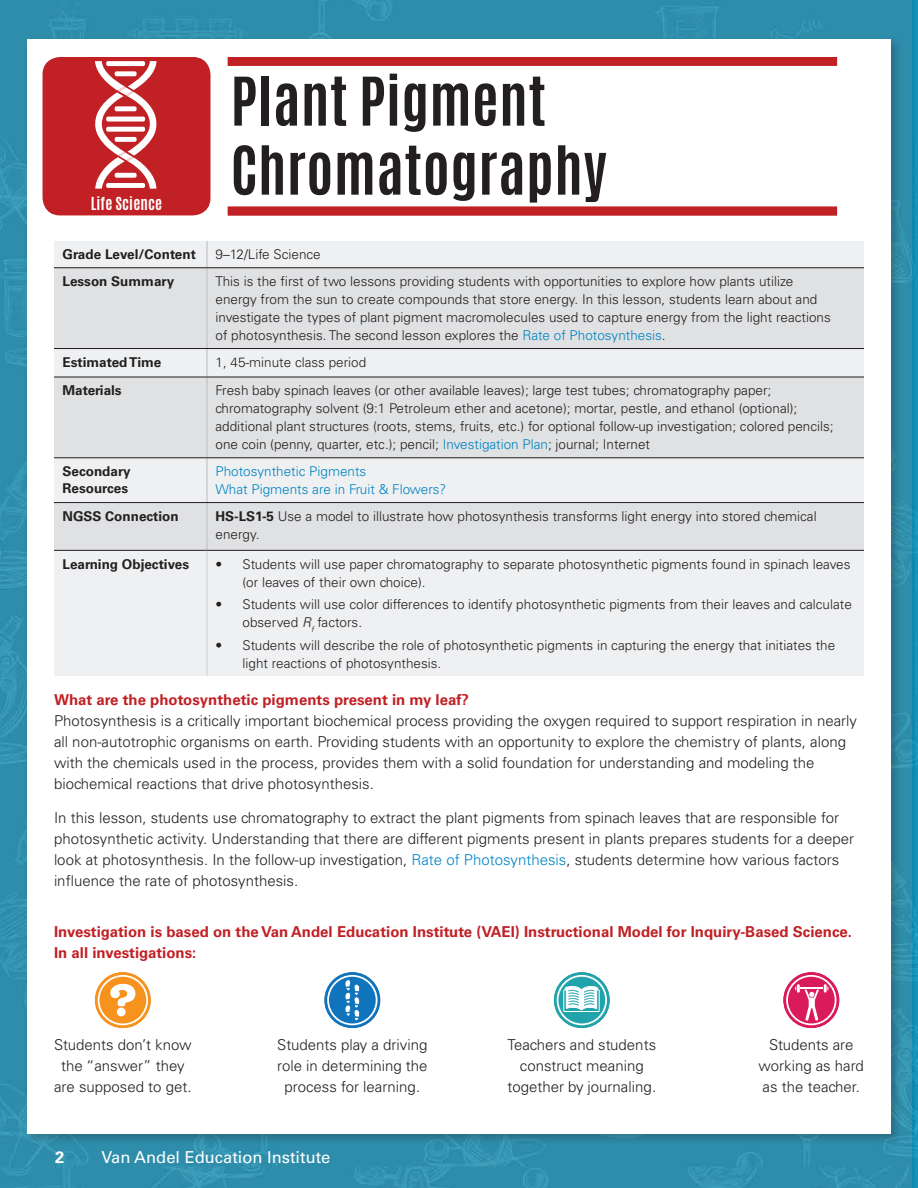
<style>
.page{position:relative;width:918px;height:1188px;background:#fff}
.page>*{position:absolute;margin:0;border:0;box-sizing:border-box;transform-origin:0 0}
.FM_Title{font:700 57px/69px "Antonio";letter-spacing:.01em;color:#231f20}
.t1{font:16.5px "Univers LT Std";color:#fff}
.t2{font:700 16.5px "Univers LT Std";color:#fff}
.Body_text___above{font:300 15px/21px "Univers LT Std";color:#231f20;text-align:center}
.Head_A{font:700 15px/21px "Univers LT Std";color:#c12025}
.t3{font:700 15px "Antonio";letter-spacing:.01em;color:#fff}
.Main_Table_Text{font:300 13.5px/18px "Univers LT Std";color:#231f20}
.Main_Table_Head{font:700 13.5px/16.5px "Univers LT Std";color:#231f20}
.Main_Table_Text-2{font:300 13.5px "Univers LT Std";color:#0083c3}
.s1{color:#0083c3}
.s2{font-weight:700}
.s3{font-style:italic}
</style>
<div class="page">
<img style="left:0;top:0;width:912px;height:1188px">
<div style="left:23px;top:35px;width:881px;height:1111px;background:#231f20;opacity:.3"></div>
<div style="left:27px;top:39px;width:864px;height:1095px;background:#fff"></div>
<div style="left:912px;top:0;width:6px;height:1188px;background:#1087b1"></div>
<hr style="left:915px;top:0;width:3px;height:1188px;background:#1692b7">
<div style="left:44px;top:58px;width:165px;height:156px;background:#c12025;border-radius:16px"></div>
<div style="left:43px;top:57px;width:167px;height:158px;border:3px solid #c12025;border-radius:16px"></div>
<svg style="left:95px;top:61px;width:62px;height:128px"></svg>
<svg style="left:324px;top:972px;width:56px;height:56px"></svg>
<svg style="left:327px;top:975px;width:51px;height:50px"></svg>
<svg style="left:554px;top:972px;width:56px;height:56px"></svg>
<svg style="left:557px;top:975px;width:50px;height:50px"></svg>
<svg style="left:783px;top:972px;width:56px;height:56px"></svg>
<svg style="left:786px;top:975px;width:50px;height:50px"></svg>
<svg style="left:95px;top:972px;width:56px;height:56px"></svg>
<svg style="left:98px;top:975px;width:50px;height:50px"></svg>
<div style="left:54px;top:241px;width:810px;height:435px;background:#eef0f1"></div>
<svg style="left:54px;top:268px;width:810px;height:282px;background:#e1e3e4"></svg>
<svg style="left:207px;top:241px;width:1px;height:26px"></svg>
<hr style="left:207px;top:268px;width:1px;height:80px;background:#b8bec2">
<svg style="left:207px;top:349px;width:1px;height:28px"></svg>
<hr style="left:207px;top:377px;width:1px;height:80px;background:#b8bec2">
<hr style="left:207px;top:458px;width:1px;height:44px;background:#b8bec2">
<hr style="left:207px;top:503px;width:1px;height:47px;background:#b8bec2">
<hr style="left:54px;top:267px;width:153px;height:1px;background:#231f20">
<hr style="left:207px;top:267px;width:657px;height:1px;background:#231f20">
<hr style="left:54px;top:348px;width:153px;height:1px;background:#231f20">
<hr style="left:207px;top:348px;width:657px;height:1px;background:#231f20">
<hr style="left:54px;top:377px;width:153px;height:1px;background:#231f20">
<hr style="left:207px;top:377px;width:657px;height:1px;background:#231f20">
<hr style="left:54px;top:457px;width:153px;height:1px;background:#231f20">
<hr style="left:207px;top:457px;width:657px;height:1px;background:#231f20">
<hr style="left:54px;top:502px;width:153px;height:1px;background:#231f20">
<hr style="left:207px;top:502px;width:657px;height:1px;background:#231f20">
<hr style="left:54px;top:550px;width:153px;height:1px;background:#231f20">
<hr style="left:207px;top:550px;width:657px;height:1px;background:#231f20">
<hr style="left:207px;top:551px;width:1px;height:125px;background:#d1d2d4">
<div style="left:228px;top:57px;width:609px;height:9px;background:#c12025"></div>
<div style="left:228px;top:207px;width:609px;height:8px;background:#c12025"></div>
<p class="t3" style="left:91px;top:192px;width:73px">Life Science</p>
<p class="FM_Title" style="left:231px;top:68px;width:378px">Plant Pigment<br>Chromatography</p>
<p class="Main_Table_Head" style="left:63px;top:246px;width:135px">Grade Level/Content</p>
<p class="Main_Table_Text" style="left:215px;top:245px;width:107px">9–12/Life Science</p>
<p class="Main_Table_Head" style="left:63px;top:273px;width:113px">Lesson Summary</p>
<p class="Main_Table_Text" style="left:215px;top:272px;width:617px">This is the first of two lessons providing students with opportunities to explore how plants utilize energy from the sun to create compounds that store energy. In this lesson, students learn about and investigate the types of plant pigment macromolecules used to capture energy from the light reactions of photosynthesis. The second lesson explores the <span class="s1">Rate of Photosynthesis</span>.</p>
<p class="Main_Table_Head" style="left:63px;top:354px;width:100px">Estimated Time</p>
<p class="Main_Table_Text" style="left:215px;top:353px;width:152px">1, 45-minute class period</p>
<p class="Main_Table_Head" style="left:63px;top:382px;width:61px">Materials</p>
<p class="Main_Table_Text" style="left:215px;top:381px;width:620px">Fresh baby spinach leaves (or other available leaves); large test tubes; chromatography paper; chromatography solvent (9:1 Petroleum ether and acetone); mortar, pestle, and ethanol (optional); additional plant structures (roots, stems, fruits, etc.) for optional follow-up investigation; colored pencils; one coin (penny, quarter, etc.); pencil; <span class="s1">Investigation Plan</span>; journal; Internet</p>
<p class="Main_Table_Head" style="left:63px;top:463px;width:70px">Secondary<br>Resources</p>
<p class="Main_Table_Text-2" style="left:215px;top:463px;width:152px">Photosynthetic Pigments</p>
<p class="Main_Table_Text-2" style="left:215px;top:481px;width:232px">What Pigments are in Fruit &amp; Flowers?</p>
<p class="Main_Table_Head" style="left:63px;top:508px;width:118px">NGSS Connection</p>
<p class="Main_Table_Text" style="left:215px;top:507px;width:603px"><span class="s2">HS-LS1-5</span> Use a model to illustrate how photosynthesis transforms light energy into stored chemical energy.</p>
<p class="Main_Table_Head" style="left:63px;top:556px;width:128px">Learning Objectives</p>
<p class="Main_Table_Text" style="left:243px;top:555px;width:609px;text-indent:-27px">• Students will use paper chromatography to separate photosynthetic pigments found in spinach leaves (or leaves of their own choice).</p>
<p class="Main_Table_Text" style="left:243px;top:595px;width:611px;text-indent:-27px">• Students will use color differences to identify photosynthetic pigments from their leaves and calculate observed <span class="s3">R</span><sub>f</sub> factors.</p>
<p class="Main_Table_Text" style="left:243px;top:636px;width:594px;text-indent:-27px">• Students will describe the role of photosynthetic pigments in capturing the energy that initiates the light reactions of photosynthesis.</p>
<p class="Head_A" style="left:54px;top:689px;width:416px">What are the photosynthetic pigments present in my leaf?</p>
<p class="Body_text___above" style="left:54px;top:710px;width:805px;text-align:left">Photosynthesis is a critically important biochemical process providing the oxygen required to support respiration in nearly all non-autotrophic organisms on earth. Providing students with an opportunity to explore the chemistry of plants, along with the chemicals used in the process, provides them with a solid foundation for understanding and modeling the biochemical reactions that drive photosynthesis.</p>
<p class="Body_text___above" style="left:54px;top:807px;width:802px;text-align:left">In this lesson, students use chromatography to extract the plant pigments from spinach leaves that are responsible for photosynthetic activity. Understanding that there are different pigments present in plants prepares students for a deeper look at photosynthesis. In the follow-up investigation, <span class="s1">Rate of Photosynthesis</span>, students determine how various factors influence the rate of photosynthesis.</p>
<p class="Head_A" style="left:54px;top:921px;width:800px">Investigation is based on the Van Andel Education Institute (VAEI) Instructional Model for Inquiry-Based Science.<br>In all investigations:</p>
<p class="Body_text___above" style="left:54px;top:1034px;width:139px">Students don’t know the “answer” they are supposed to get.</p>
<p class="Body_text___above" style="left:277px;top:1034px;width:152px">Students play a driving role in determining the process for learning.</p>
<p class="Body_text___above" style="left:508px;top:1034px;width:150px">Teachers and students construct meaning together by journaling.</p>
<p class="Body_text___above" style="left:759px;top:1034px;width:107px">Students are working as hard as the teacher.</p>
<p class="t2" style="left:55px;top:1148px;width:11px">2</p>
<p class="t1" style="left:102px;top:1148px;width:230px">Van Andel Education Institute</p>
</div>
